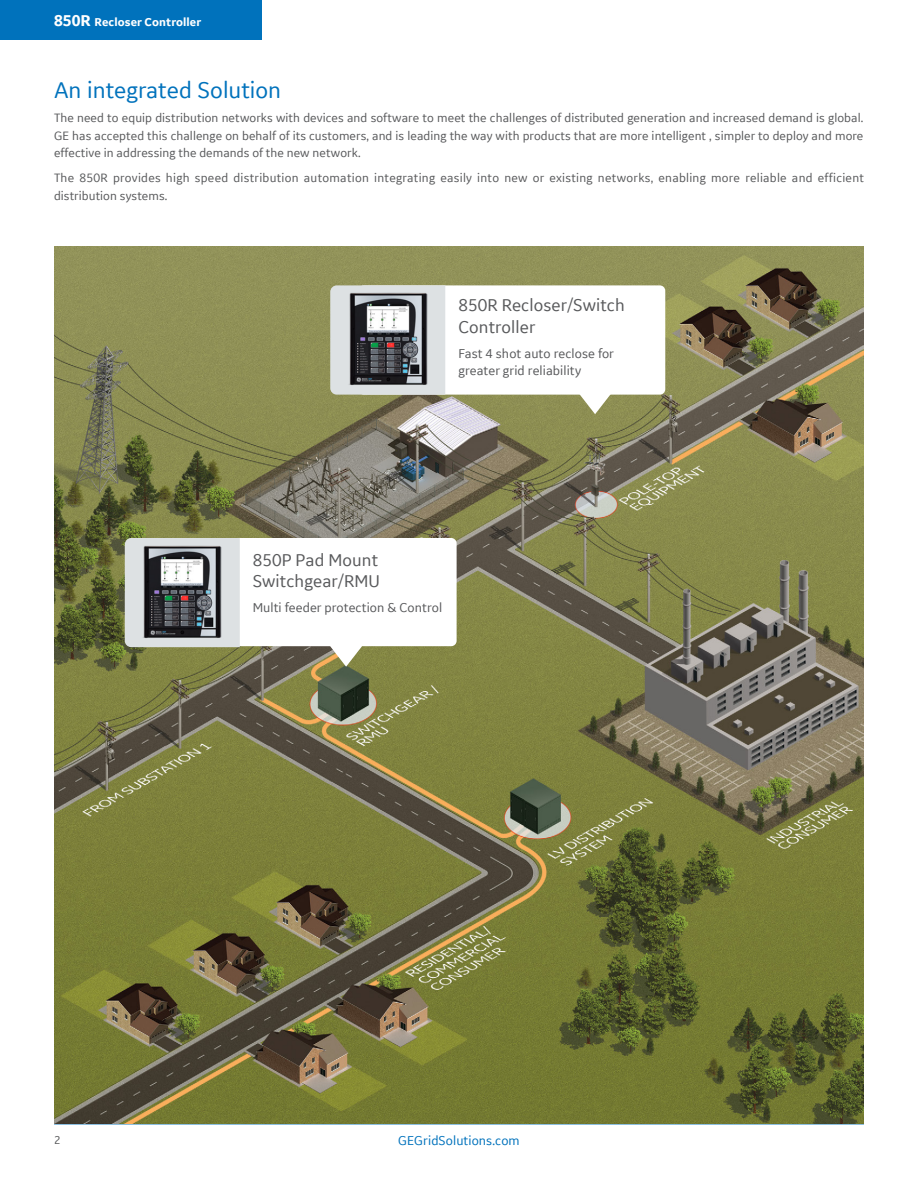
<style>
.page{position:relative;width:918px;height:1188px;background:#fff}
.page>*{position:absolute;margin:0;border:0;box-sizing:border-box;transform-origin:0 0}
.t1{font:24px "GE Inspira Sans";color:#0072bc}
.t2{font:18px/21.6px "GE Inspira Sans";letter-spacing:.005em;color:#58595b}
.t3{font:13.5px/17.2px "GE Inspira Sans";letter-spacing:.005em;color:#58595b}
.t4{font:13.5px "GE Inspira Sans";letter-spacing:.005em;color:#0072bc}
.t5{font:12.75px/17.2px "GE Inspira Sans";letter-spacing:.02em;color:#58595b;text-align:justify}
.t6{font:700 12px "GE Inspira Sans";letter-spacing:.005em;color:#fff}
.t7{font:12px "GE Inspira Sans";color:#58595b}
.s1{font-size:16.5px}
</style>
<div class="page">
<div style="left:0;top:0;width:262px;height:40px;background:#0072bc"></div>
<hr style="left:54px;top:1124px;width:810px;height:1px;background:#0072bc">
<img style="left:54px;top:246px;width:810px;height:878px">
<div style="left:358px;top:285px;width:307px;height:110px;background:#fff;border-radius:5px"></div>
<svg style="left:579px;top:394px;width:32px;height:20px"></svg>
<div style="left:207px;top:538px;width:250px;height:108px;background:#fff;border-radius:5px"></div>
<svg style="left:330px;top:646px;width:32px;height:21px"></svg>
<svg style="left:330px;top:285px;width:115px;height:110px;background:#dadede"></svg>
<div style="left:125px;top:538px;width:115px;height:109px;background:#dde1e3"></div>
<img style="left:341px;top:284px;width:94px;height:108px">
<img style="left:135px;top:537px;width:94px;height:107px">
<p class="t6" style="left:54px;top:15px;width:149px"><span class="s1">850R</span> Recloser Controller</p>
<h1 class="t1" style="left:54px;top:76px;width:229px">An integrated Solution</h1>
<p class="t5" style="left:54px;top:109px;width:811px">The need to equip distribution networks with devices and software to meet the challenges of distributed generation and increased demand is global.<br>GE has accepted this challenge on behalf of its customers, and is leading the way with products that are more intelligent , simpler to deploy and more effective in addressing the demands of the new network.</p>
<p class="t5" style="left:54px;top:169px;width:812px">The 850R provides high speed distribution automation integrating easily into new or existing networks, enabling more reliable and efficient distribution systems.</p>
<h2 class="t2" style="left:458px;top:294px;width:168px">850R Recloser/Switch<br>Controller</h2>
<p class="t3" style="left:458px;top:344px;width:157px">Fast 4 shot auto reclose for greater grid reliability</p>
<h2 class="t2" style="left:253px;top:549px;width:129px">850P Pad Mount<br>Switchgear/RMU</h2>
<p class="t3" style="left:253px;top:599px;width:191px">Multi feeder protection &amp; Control</p>
<p class="t7" style="left:54px;top:1133px;width:8px">2</p>
<p class="t4" style="left:398px;top:1132px;width:123px">GEGridSolutions.com</p>
</div>
